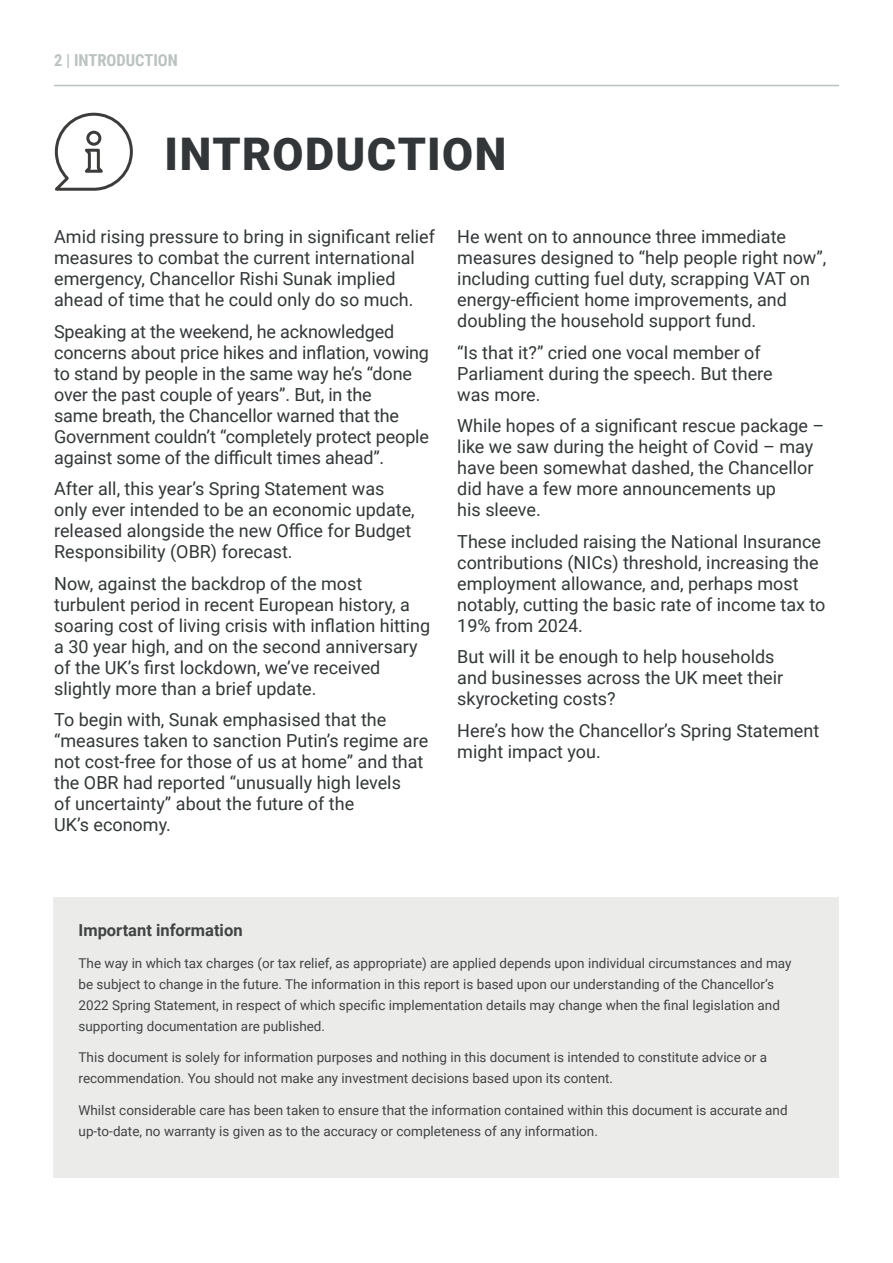
<style>
.page{position:relative;width:893px;height:1263px;background:#fff}
.page>*{position:absolute;margin:0;border:0;box-sizing:border-box;transform-origin:0 0}
.Page_title{font:900 45px "Roboto";letter-spacing:.03em;color:#333638}
.Body_copy{font:18px/21px "Roboto";color:#323738}
.Disclaimer{font:700 16.5px "Roboto";color:#414344}
.t1{font:700 16.5px "Roboto Condensed";color:#bbc3c1}
.Disclaimer-2{font:13.5px/21px "Roboto";color:#414344}
</style>
<div class="page">
<hr style="left:54px;top:85px;width:785px;height:1px;background:#bbc3c1">
<div style="left:53px;top:898px;width:786px;height:280px;background:#ebebea"></div>
<svg style="left:54px;top:112px;width:79px;height:79px"></svg>
<p class="t1" style="left:54px;top:49px;width:125px">2 | INTRODUCTION</p>
<p class="Page_title" style="left:164px;top:122px;width:344px">INTRODUCTION</p>
<p class="Body_copy" style="left:54px;top:225px;width:382px">Amid rising pressure to bring in significant relief measures to combat the current international emergency, Chancellor Rishi Sunak implied ahead of time that he could only do so much.</p>
<p class="Body_copy" style="left:54px;top:320px;width:376px">Speaking at the weekend, he acknowledged concerns about price hikes and inflation, vowing to stand by people in the same way he’s “done over the past couple of years”. But, in the<br>same breath, the Chancellor warned that the Government couldn’t “completely protect people against some of the difficult times ahead”.</p>
<p class="Body_copy" style="left:54px;top:477px;width:362px">After all, this year’s Spring Statement was only ever intended to be an economic update, released alongside the new Office for Budget Responsibility (OBR) forecast.</p>
<p class="Body_copy" style="left:54px;top:572px;width:378px">Now, against the backdrop of the most turbulent period in recent European history, a soaring cost of living crisis with inflation hitting a 30 year high, and on the second anniversary of the UK’s first lockdown, we’ve received slightly more than a brief update.</p>
<p class="Body_copy" style="left:54px;top:708px;width:376px">To begin with, Sunak emphasised that the “measures taken to sanction Putin’s regime are not cost-free for those of us at home” and that the OBR had reported “unusually high levels<br>of uncertainty” about the future of the<br>UK’s economy.</p>
<p class="Body_copy" style="left:457px;top:225px;width:371px">He went on to announce three immediate measures designed to “help people right now”, including cutting fuel duty, scrapping VAT on energy-efficient home improvements, and doubling the household support fund.</p>
<p class="Body_copy" style="left:457px;top:341px;width:317px">“Is that it?” cried one vocal member of<br>Parliament during the speech. But there was more.</p>
<p class="Body_copy" style="left:457px;top:414px;width:369px">While hopes of a significant rescue package – like we saw during the height of Covid – may have been somewhat dashed, the Chancellor did have a few more announcements up<br>his sleeve.</p>
<p class="Body_copy" style="left:457px;top:530px;width:370px">These included raising the National Insurance contributions (NICs) threshold, increasing the employment allowance, and, perhaps most notably, cutting the basic rate of income tax to 19% from 2024.</p>
<p class="Body_copy" style="left:457px;top:645px;width:327px">But will it be enough to help households and businesses across the UK meet their skyrocketing costs?</p>
<p class="Body_copy" style="left:457px;top:719px;width:363px">Here’s how the Chancellor’s Spring Statement might impact you.</p>
<p class="Disclaimer" style="left:79px;top:919px;width:165px">Important information</p>
<p class="Disclaimer-2" style="left:79px;top:952px;width:714px">The way in which tax charges (or tax relief, as appropriate) are applied depends upon individual circumstances and may be subject to change in the future. The information in this report is based upon our understanding of the Chancellor’s 2022 Spring Statement, in respect of which specific implementation details may change when the final legislation and supporting documentation are published.</p>
<p class="Disclaimer-2" style="left:79px;top:1046px;width:690px">This document is solely for information purposes and nothing in this document is intended to constitute advice or a recommendation. You should not make any investment decisions based upon its content.</p>
<p class="Disclaimer-2" style="left:79px;top:1099px;width:710px">Whilst considerable care has been taken to ensure that the information contained within this document is accurate and up-to-date, no warranty is given as to the accuracy or completeness of any information.</p>
</div>
